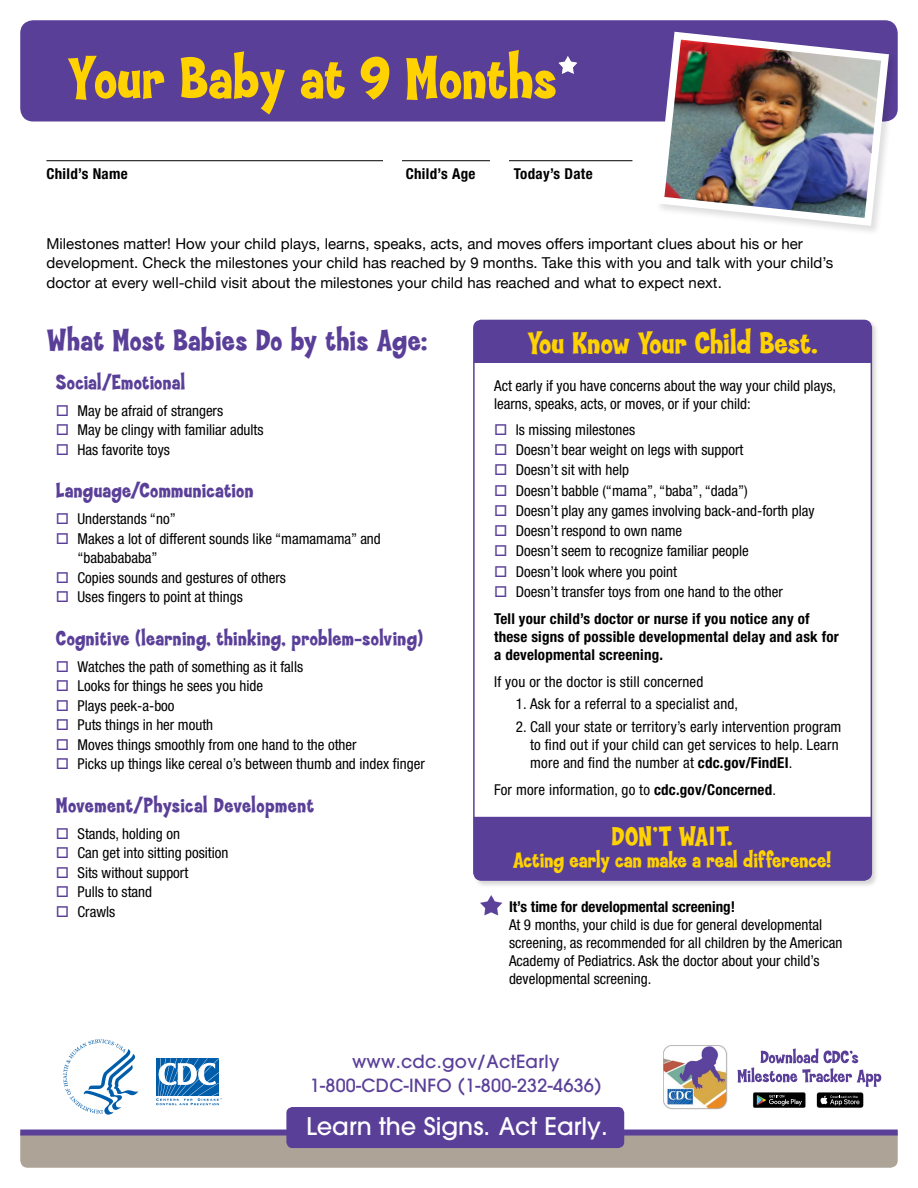
<style>
.page{position:relative;width:918px;height:1188px;background:#fff}
.page>*{position:absolute;margin:0;border:0;box-sizing:border-box;transform-origin:0 0}
.t1{font:800 61.5px "Coop";color:#ffd200}
.t2{font:800 32.25px "Coop";letter-spacing:-.005em;color:#ffd200}
.t3{font:800 31.5px "Coop";letter-spacing:.01em;color:#5a3f99}
.t4{font:800 27.75px "Coop";color:#ffd200}
.t5{font:500 24.15px "Avant Garde";color:#fff}
.t6{font:800 22.5px "Coop";letter-spacing:-.005em;color:#ffd200}
.t7{font:800 21.75px "Coop";letter-spacing:.015em;color:#5a3f99}
.t8{font:500 18px "Avant Garde";letter-spacing:.015em;color:#5a3f99}
.t9{font:condensed 15px/18px "Helvetica Neue";color:#000}
.t10{font:15px/19.5px "Helvetica Neue";letter-spacing:.005em;color:#000}
.t11{font:700 condensed 15px/18px "Helvetica Neue";letter-spacing:.015em;color:#000}
.s1{color:#5a3f99}
.s2{font-weight:700}
.s3{font-family:"Helvetica Neue";font-weight:700;font-stretch:condensed;font-size:25.5px}
</style>
<div class="page">
<div style="left:20px;top:20px;width:878px;height:102px;background:#5a3f99;border-radius:13px"></div>
<hr style="left:46px;top:160px;width:586px;height:1px;background:#000">
<div style="left:383px;top:155px;width:19px;height:13px;background:#fff"></div>
<div style="left:490px;top:155px;width:19px;height:12px;background:#fff"></div>
<div style="left:655px;top:30px;width:244px;height:206px;background:#000;opacity:.13"></div>
<svg style="left:656px;top:32px;width:233px;height:194px"></svg>
<div style="left:473px;top:319px;width:406px;height:569px;background:#000;opacity:.17"></div>
<div style="left:474px;top:320px;width:397px;height:560px;background:#fff;border-radius:8px"></div>
<div style="left:474px;top:817px;width:397px;height:64px;background:#5a3f99"></div>
<div style="left:474px;top:320px;width:397px;height:43px;background:#5a3f99"></div>
<div style="left:20px;top:1136px;width:878px;height:32px;background:#ada497"></div>
<div style="left:20px;top:1130px;width:878px;height:6px;background:#5a3f99"></div>
<div style="left:286px;top:1107px;width:338px;height:41px;background:#5a3f99;border-radius:6px"></div>
<img style="left:558px;top:56px;width:20px;height:18px">
<img style="left:664px;top:40px;width:217px;height:178px">
<img style="left:480px;top:895px;width:23px;height:21px">
<svg style="left:156px;top:1058px;width:66px;height:47px"></svg>
<svg style="left:63px;top:1039px;width:75px;height:76px"></svg>
<img style="left:663px;top:1046px;width:64px;height:64px">
<svg style="left:738px;top:1048px;width:143px;height:60px"></svg>
<h1 class="t1" style="left:68px;top:45px;width:491px">Your Baby at 9 Months</h1>
<p class="t11" style="left:46px;top:165px;width:83px">Child’s Name</p>
<p class="t11" style="left:406px;top:165px;width:71px">Child’s Age</p>
<p class="t11" style="left:514px;top:165px;width:80px">Today’s Date</p>
<p class="t10" style="left:46px;top:235px;width:788px">Milestones matter! How your child plays, learns, speaks, acts, and moves offers important clues about his or her development. Check the milestones your child has reached by 9 months. Take this with you and talk with your child’s doctor at every well-child visit about the milestones your child has reached and what to expect next.</p>
<h2 class="t3" style="left:47px;top:323px;width:382px">What Most Babies Do by this Age:</h2>
<h3 class="t7" style="left:56px;top:370px;width:131px">Social/Emotional</h3>
<p class="t9" style="left:56px;top:401px;width:169px"><span class="s1">□</span> May be afraid of strangers</p>
<p class="t9" style="left:56px;top:421px;width:209px"><span class="s1">□</span> May be clingy with familiar adults</p>
<p class="t9" style="left:56px;top:440px;width:115px"><span class="s1">□</span> Has favorite toys</p>
<h3 class="t7" style="left:56px;top:479px;width:199px">Language/Communication</h3>
<p class="t9" style="left:56px;top:510px;width:121px"><span class="s1">□</span> Understands “no”</p>
<p class="t9" style="left:78px;top:529px;width:305px;line-height:19.5px;text-indent:-22px"><span class="s1">□</span> Makes a lot of different sounds like “mamamama” and “bababababa”</p>
<p class="t9" style="left:56px;top:568px;width:232px"><span class="s1">□</span> Copies sounds and gestures of others</p>
<p class="t9" style="left:56px;top:588px;width:188px"><span class="s1">□</span> Uses fingers to point at things</p>
<h3 class="t7" style="left:56px;top:626px;width:369px">Cognitive (learning, thinking, problem-solving)</h3>
<p class="t9" style="left:56px;top:657px;width:249px"><span class="s1">□</span> Watches the path of something as it falls</p>
<p class="t9" style="left:56px;top:677px;width:209px"><span class="s1">□</span> Looks for things he sees you hide</p>
<p class="t9" style="left:56px;top:696px;width:120px"><span class="s1">□</span> Plays peek-a-boo</p>
<p class="t9" style="left:56px;top:716px;width:159px"><span class="s1">□</span> Puts things in her mouth</p>
<p class="t9" style="left:56px;top:735px;width:302px"><span class="s1">□</span> Moves things smoothly from one hand to the other</p>
<p class="t9" style="left:56px;top:755px;width:370px"><span class="s1">□</span> Picks up things like cereal o’s between thumb and index finger</p>
<h3 class="t7" style="left:56px;top:793px;width:260px">Movement/Physical Development</h3>
<p class="t9" style="left:56px;top:824px;width:126px"><span class="s1">□</span> Stands, holding on</p>
<p class="t9" style="left:56px;top:844px;width:174px"><span class="s1">□</span> Can get into sitting position</p>
<p class="t9" style="left:56px;top:863px;width:134px"><span class="s1">□</span> Sits without support</p>
<p class="t9" style="left:56px;top:883px;width:98px"><span class="s1">□</span> Pulls to stand</p>
<p class="t9" style="left:56px;top:902px;width:61px"><span class="s1">□</span> Crawls</p>
<h2 class="t2" style="left:527px;top:325px;width:292px">You Know Your Child Best.</h2>
<p class="t9" style="left:494px;top:376px;width:344px">Act early if you have concerns about the way your child plays, learns, speaks, acts, or moves, or if your child:</p>
<p class="t9" style="left:494px;top:421px;width:142px"><span class="s1">□</span> Is missing milestones</p>
<p class="t9" style="left:494px;top:441px;width:251px"><span class="s1">□</span> Doesn’t bear weight on legs with support</p>
<p class="t9" style="left:494px;top:461px;width:136px"><span class="s1">□</span> Doesn’t sit with help</p>
<p class="t9" style="left:494px;top:481px;width:255px"><span class="s1">□</span> Doesn’t babble (“mama”, “baba”, “dada”)</p>
<p class="t9" style="left:494px;top:502px;width:322px"><span class="s1">□</span> Doesn’t play any games involving back-and-forth play</p>
<p class="t9" style="left:494px;top:522px;width:190px"><span class="s1">□</span> Doesn’t respond to own name</p>
<p class="t9" style="left:494px;top:542px;width:256px"><span class="s1">□</span> Doesn’t seem to recognize familiar people</p>
<p class="t9" style="left:494px;top:562px;width:184px"><span class="s1">□</span> Doesn’t look where you point</p>
<p class="t9" style="left:494px;top:583px;width:290px"><span class="s1">□</span> Doesn’t transfer toys from one hand to the other</p>
<p class="t11" style="left:494px;top:609px;width:346px">Tell your child’s doctor or nurse if you notice any of these signs of possible developmental delay and ask for a developmental screening.</p>
<p class="t9" style="left:494px;top:673px;width:211px">If you or the doctor is still concerned</p>
<p class="t9" style="left:516px;top:695px;width:224px">1. Ask for a referral to a specialist and,</p>
<p class="t9" style="left:530px;top:718px;width:313px;text-indent:-14px">2. Call your state or territory’s early intervention program to find out if your child can get services to help. Learn more and find the number at <span class="s2">cdc.gov/FindEI</span>.</p>
<p class="t9" style="left:494px;top:781px;width:283px">For more information, go to <span class="s2">cdc.gov/Concerned</span>.</p>
<h2 class="t4" style="left:612px;top:821px;width:123px">DON’T WA<span class="s3">I</span>T.</h2>
<h3 class="t6" style="left:513px;top:848px;width:320px">Acting early can make a real difference!</h3>
<p class="t11" style="left:509px;top:898px;width:228px">It’s time for developmental screening!</p>
<p class="t9" style="left:509px;top:916px;width:335px">At 9 months, your child is due for general developmental screening, as recommended for all children by the American Academy of Pediatrics. Ask the doctor about your child’s developmental screening.</p>
<h3 class="t8" style="left:352px;top:1051px;width:209px">www.cdc.gov/ActEarly</h3>
<h3 class="t8" style="left:310px;top:1075px;width:293px">1-800-CDC-INFO (1-800-232-4636)</h3>
<h2 class="t5" style="left:306px;top:1112px;width:303px">Learn the Signs. Act Early.</h2>
</div>
